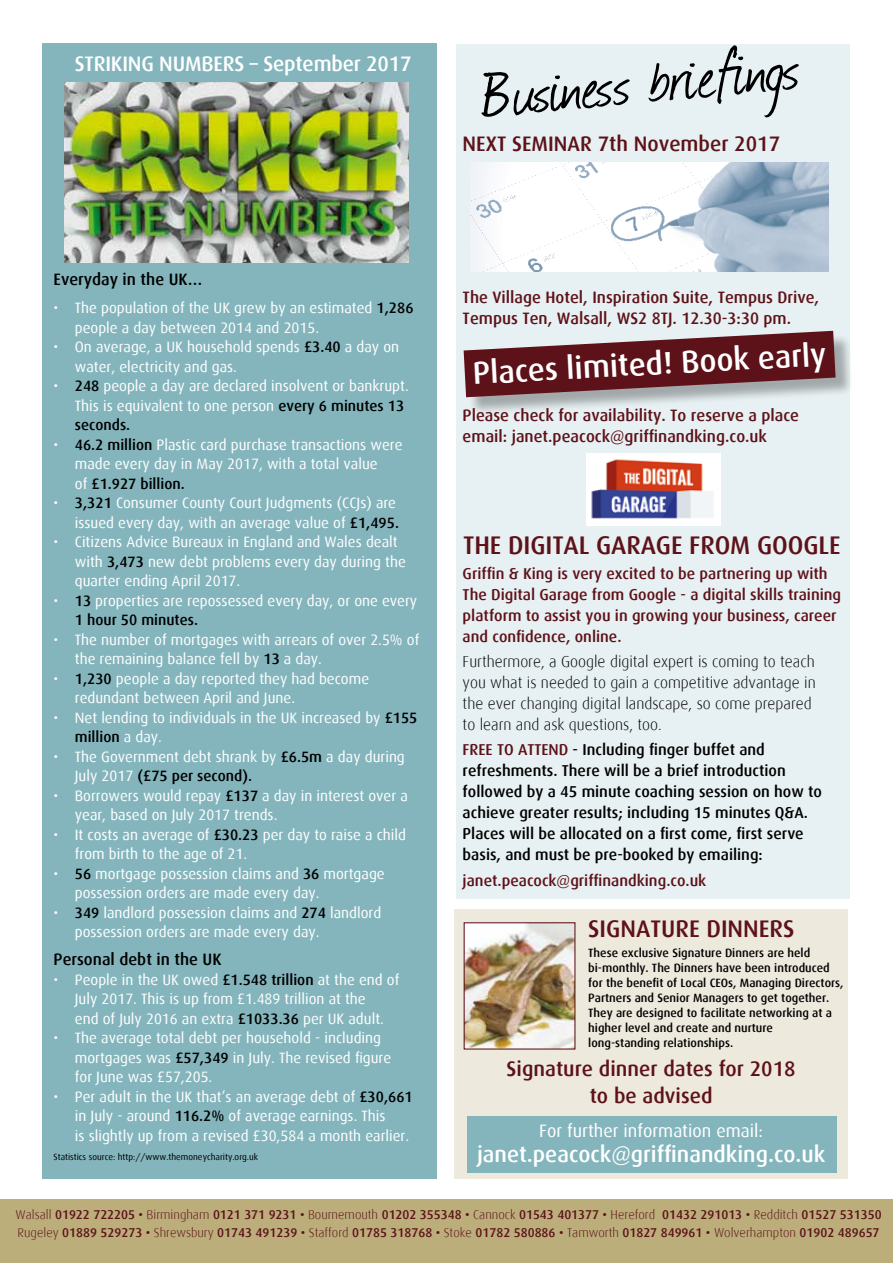
<style>
.page{position:relative;width:893px;height:1263px;background:#fff}
.page>*{position:absolute;margin:0;border:0;box-sizing:border-box;transform-origin:0 0}
.t1{font:78px "Journal";color:#000}
.t2{font:500 31.5px "Dax";color:#fff}
.t3{font:500 25.5px "Dax";letter-spacing:-.005em;color:#5d1118}
.t4{font:500 24px "Dax";color:#5d1118}
.t5{font:500 22.5px "Dax";color:#fff}
.t6{font:500 21px/27px "Dax";color:#5d1118;text-align:center}
.t7{font:500 21px "Dax";letter-spacing:-.01em;color:#fff}
.t8{font:18px "Dax";color:#fff}
.t9{font:500 16.5px/21px "Dax";color:#5d1118}
.t10{font:500 16.5px "Dax";color:#000}
.t11{font:500 15.75px/21px "Dax";color:#000}
.t12{font:500 15.75px/21px "Dax";color:#5d1118}
.t13{font:300 15.75px/21px "Dax";color:#000}
.t14{font:15px/19.5px "Dax";color:#fff}
.t15{font:500 12.75px/18px "Dax";color:#5d1118}
.t16{font:500 12px/15px "Dax";color:#000}
.t17{font:9px "Dax";color:#000}
.s1{font-weight:500;color:#000}
.s2{color:#5d1118}
.s3{font-weight:300}
</style>
<div class="page">
<div style="left:0;top:1199px;width:893px;height:64px;background:#bbae7b"></div>
<div style="left:43px;top:43px;width:394px;height:1136px;background:#84b5bd"></div>
<img style="left:65px;top:82px;width:343px;height:180px">
<div style="left:454px;top:909px;width:394px;height:270px;background:#ede9dd"></div>
<div style="left:467px;top:1116px;width:370px;height:57px;background:#84b5bd"></div>
<img style="left:466px;top:924px;width:107px;height:123px">
<div style="left:456px;top:44px;width:394px;height:854px;background:#e7f0f2"></div>
<img style="left:471px;top:162px;width:358px;height:109px">
<div style="left:466px;top:334px;width:388px;height:82px;background:#000;opacity:.3"></div>
<svg style="left:464px;top:331px;width:372px;height:66px"></svg>
<img style="left:587px;top:453px;width:133px;height:72px">
<h3 class="t7" style="left:75px;top:52px;width:338px">STRIKING NUMBERS – September 2017</h3>
<h1 class="t1" style="left:476px;top:41px;width:321px;rotate:-5deg">Business briefi ngs</h1>
<h3 class="t6" style="left:463px;top:131px;width:319px">NEXT SEMINAR 7th November 2017</h3>
<p class="t10" style="left:54px;top:270px;width:150px">Everyday in the UK…</p>
<p class="t14" style="left:75px;top:298px;width:340px;text-indent:-21px">• The population of the UK grew by an estimated <span class="s1">1,286 </span>people a day between 2014 and 2015.</p>
<p class="t14" style="left:75px;top:337px;width:326px;text-indent:-21px">• On average, a UK household spends <span class="s1">£3.40</span> a day on water, electricity and gas.</p>
<p class="t14" style="left:75px;top:376px;width:335px;text-indent:-21px">• <span class="s1">248</span> people a day are declared insolvent or bankrupt.<br>This is equivalent to one person <span class="s1">every 6 minutes 13 seconds.</span></p>
<p class="t14" style="left:75px;top:435px;width:329px;text-indent:-21px">• <span class="s1">46.2 million</span> Plastic card purchase transactions were made every day in May 2017, with a total value<br>of <span class="s1">£1.927 billion.</span></p>
<p class="t14" style="left:54px;top:493px;width:347px;text-align:right">• <span class="s1">3,321</span> Consumer County Court Judgments (CCJs) are issued every day, with an average value of <span class="s1">£1,495.</span></p>
<p class="t14" style="left:75px;top:532px;width:332px;text-indent:-21px">• Citizens Advice Bureaux in England and Wales dealt with <span class="s1">3,473</span> new debt problems every day during the quarter ending April 2017.</p>
<p class="t14" style="left:75px;top:591px;width:344px;text-indent:-21px">• <span class="s1">13</span> properties are repossessed every day, or one every<br><span class="s1">1 hour 50 minutes.</span></p>
<p class="t14" style="left:75px;top:630px;width:346px;text-indent:-21px">• The number of mortgages with arrears of over 2.5% of the remaining balance fell by <span class="s1">13</span> a day.</p>
<p class="t14" style="left:75px;top:669px;width:296px;text-indent:-21px">• <span class="s1">1,230</span> people a day reported they had become redundant between April and June.</p>
<p class="t14" style="left:75px;top:708px;width:344px;text-indent:-21px">• Net lending to individuals in the UK increased by <span class="s1">£155 million</span> a day.</p>
<p class="t14" style="left:75px;top:747px;width:331px;text-indent:-21px">• The Government debt shrank by <span class="s1">£6.5m</span> a day during<br>July 2017 <span class="s1">(£75 per second).</span></p>
<p class="t14" style="left:75px;top:786px;width:334px;text-indent:-21px">• Borrowers would repay <span class="s1">£137</span> a day in interest over a year, based on July 2017 trends.</p>
<p class="t14" style="left:75px;top:825px;width:333px;text-indent:-21px">• It costs an average of <span class="s1">£30.23</span> per day to raise a child from birth to the age of 21.</p>
<p class="t14" style="left:75px;top:864px;width:311px;text-indent:-21px">• <span class="s1">56</span> mortgage possession claims and <span class="s1">36</span> mortgage possession orders are made every day.</p>
<p class="t14" style="left:75px;top:903px;width:308px;text-indent:-21px">• <span class="s1">349</span> landlord possession claims and <span class="s1">274</span> landlord possession orders are made every day.</p>
<p class="t10" style="left:54px;top:950px;width:170px">Personal debt in the UK</p>
<p class="t14" style="left:75px;top:970px;width:326px;text-indent:-21px">• People in the UK owed <span class="s1">£1.548 trillion</span> at the end of<br>July 2017. This is up from £1.489 trillion at the<br>end of July 2016 an extra <span class="s1">£1033.36</span> per UK adult.</p>
<p class="t14" style="left:75px;top:1028px;width:318px;text-indent:-21px">• The average total debt per household - including mortgages was <span class="s1">£57,349</span> in July. The revised figure for June was £57,205.</p>
<p class="t14" style="left:75px;top:1087px;width:339px;text-indent:-21px">• Per adult in the UK that’s an average debt of <span class="s1">£30,661 </span>in July - around <span class="s1">116.2%</span> of average earnings. This<br>is slightly up from a revised £30,584 a month earlier.</p>
<p class="t17" style="left:54px;top:1152px;width:206px">Statistics source: http://www.themoneycharity.org.uk</p>
<p class="t9" style="left:463px;top:287px;width:358px">The Village Hotel, Inspiration Suite, Tempus Drive,<br>Tempus Ten, Walsall, WS2 8TJ. 12.30-3:30 pm.</p>
<h2 class="t2" style="left:472px;top:355px;width:355px;rotate:-3deg">Places limited! Book early</h2>
<p class="t9" style="left:463px;top:405px;width:338px">Please check for availability. To reserve a place email: janet.peacock@griffinandking.co.uk</p>
<h3 class="t3" style="left:463px;top:530px;width:379px">THE DIGITAL GARAGE FROM GOOGLE</h3>
<p class="t12" style="left:463px;top:563px;width:380px">Griffin &amp; King is very excited to be partnering up with The Digital Garage from Google - a digital skills training platform to assist you in growing your business, career and confidence, online.</p>
<p class="t13" style="left:463px;top:651px;width:355px">Furthermore, a Google digital expert is coming to teach you what is needed to gain a competitive advantage in the ever changing digital landscape, so come prepared to learn and ask questions, too.</p>
<p class="t11" style="left:463px;top:739px;width:361px"><span class="s2">FREE TO ATTEND</span> - Including finger buffet and refreshments. There will be a brief introduction followed by a 45 minute coaching session on how to achieve greater results; including 15 minutes Q&amp;A.<br>Places will be allocated on a first come, first serve basis, and must be pre-booked by emailing:</p>
<p class="t12" style="left:463px;top:870px;width:245px">janet.peacock@griffinandking.co.uk</p>
<h3 class="t4" style="left:588px;top:915px;width:208px">SIGNATURE DINNERS</h3>
<p class="t16" style="left:588px;top:945px;width:257px">These exclusive Signature Dinners are held bi-monthly. The Dinners have been introduced for the benefit of Local CEOs, Managing Directors, Partners and Senior Managers to get together.<br>They are designed to facilitate networking at a higher level and create and nurture long-standing relationships.</p>
<h3 class="t6" style="left:507px;top:1055px;width:290px">Signature dinner dates for 2018 to be advised</h3>
<p class="t8" style="left:539px;top:1121px;width:225px">For further information email:</p>
<h3 class="t5" style="left:477px;top:1142px;width:350px">janet.peacock@griffinandking.co.uk</h3>
<p class="t15" style="left:16px;top:1205px;width:867px"><span class="s3">Walsall</span> 01922 722205 • <span class="s3">Birmingham</span> 0121 371 9231 • <span class="s3">Bournemouth</span> 01202 355348 • <span class="s3">Cannock</span> 01543 401377 • <span class="s3">Hereford</span> 01432 291013 • <span class="s3">Redditch</span> 01527 531350<br><span class="s3">Rugeley</span> 01889 529273 • <span class="s3">Shrewsbury</span> 01743 491239 • <span class="s3">Stafford</span> 01785 318768 • <span class="s3">Stoke</span> 01782 580886 • <span class="s3">Tamworth</span> 01827 849961 • <span class="s3">Wolverhampton</span> 01902 489657</p>
</div>
